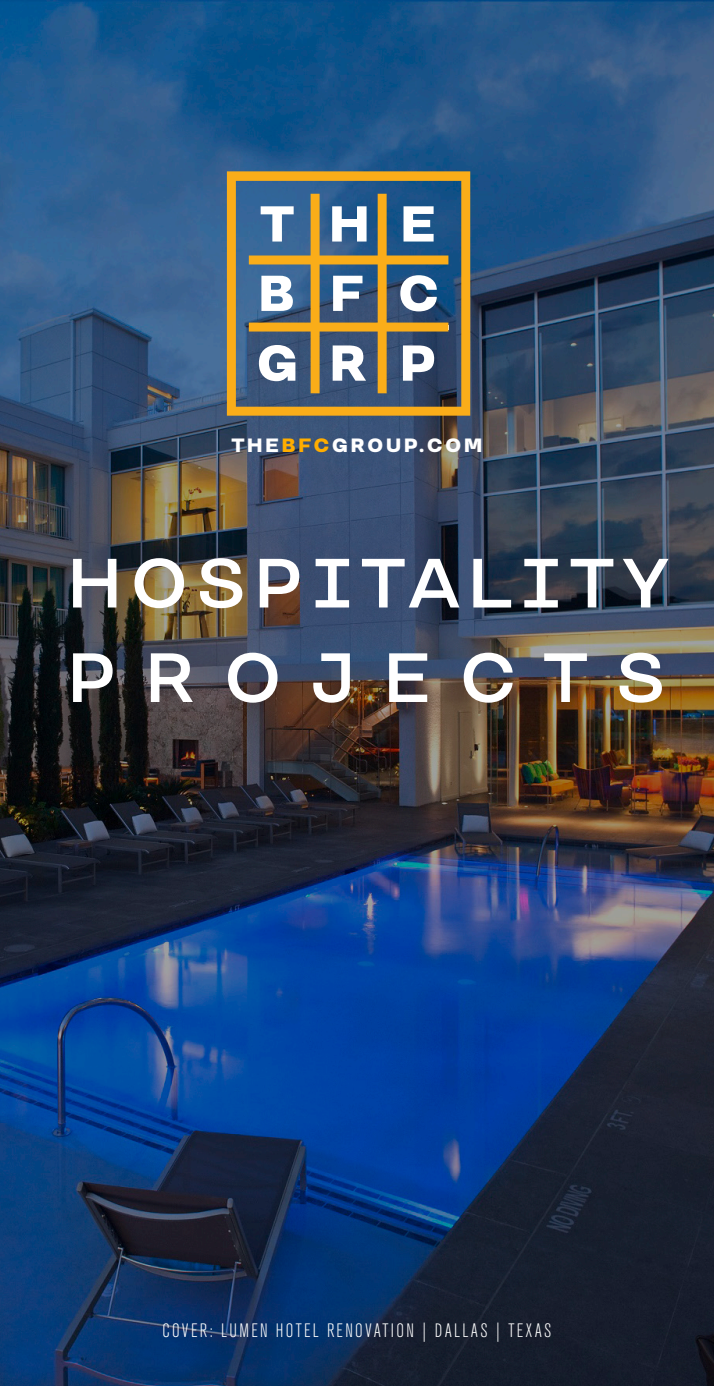
<style>
.page{position:relative;width:714px;height:1386px;background:#fff}
.page>*{position:absolute;margin:0;border:0;box-sizing:border-box;transform-origin:0 0}
.t1{font:600 69.48px "TT Travels";letter-spacing:.11em;color:#fff}
.t2{font:600 69.48px "TT Travels";letter-spacing:.4em;color:#fff}
.t3{font:300 condensed 19.25px "Akzidenz Grotesk BQ";letter-spacing:.12em;color:#fff}
.t4{font:800 19.25px "TT Travels";letter-spacing:.12em;color:#fff}
.s1{color:#ffad00}
</style>
<div class="page">
<img style="left:0;top:0;width:714px;height:1386px">
<svg style="left:227px;top:171px;width:243px;height:245px;background:#877c54"></svg>
<svg style="left:249px;top:194px;width:199px;height:199px;background:#5f6a68"></svg>
<svg style="left:261px;top:206px;width:33px;height:36px"></svg>
<svg style="left:332px;top:206px;width:35px;height:36px"></svg>
<svg style="left:403px;top:206px;width:31px;height:36px"></svg>
<svg style="left:261px;top:276px;width:32px;height:35px"></svg>
<svg style="left:333px;top:276px;width:29px;height:35px"></svg>
<svg style="left:400px;top:275px;width:37px;height:36px"></svg>
<svg style="left:259px;top:345px;width:36px;height:36px"></svg>
<svg style="left:333px;top:345px;width:33px;height:36px"></svg>
<svg style="left:403px;top:345px;width:31px;height:36px"></svg>
<p class="t4" style="left:231px;top:434px;width:253px">THE<span class="s1">BFC</span>GROUP.COM</p>
<p class="t1" style="left:67px;top:541px;width:604px">HOSPITALITY</p>
<p class="t2" style="left:67px;top:636px;width:600px">PROJECTS</p>
<p class="t3" style="left:162px;top:1320px;width:391px">COVER: LUMEN HOTEL RENOVATION | DALLAS | TEXAS</p>
</div>
